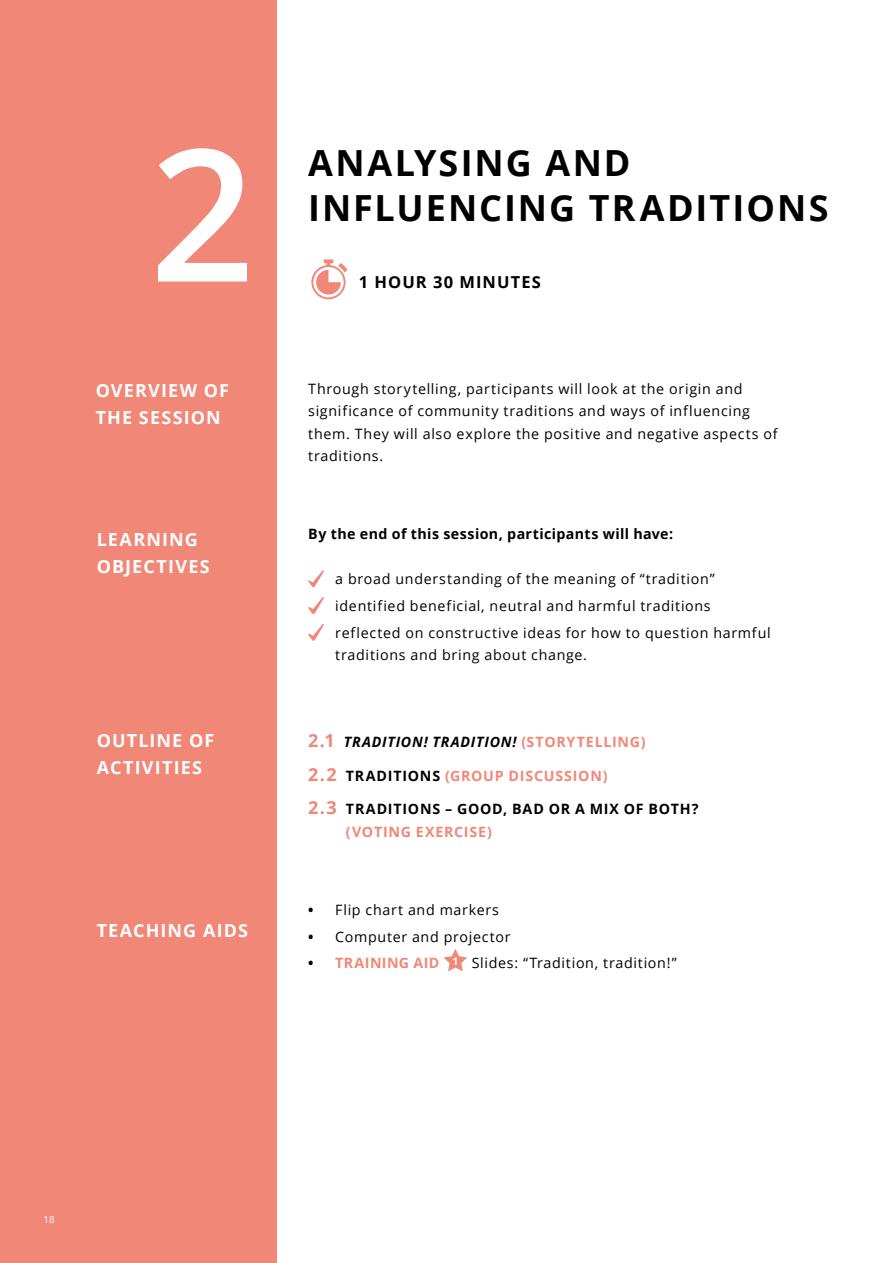
<style>
.page{position:relative;width:893px;height:1263px;background:#fff}
.page>*{position:absolute;margin:0;border:0;box-sizing:border-box;transform-origin:0 0}
.t1{font:600 183.9px "Open Sans";color:#fff}
.t2{font:700 36px/45px "Open Sans";letter-spacing:.055em;color:#000}
.t3{font:700 18px/27px "Open Sans";letter-spacing:.06em;color:#fff}
.t4{font:700 16.5px "Open Sans";letter-spacing:.065em;color:#000}
.t5{font:14.25px/22.5px "Open Sans";letter-spacing:.05em;color:#000}
.t6{font:700 14.25px/22.5px "Open Sans";letter-spacing:.045em;color:#000}
.t7{font:italic 700 14.25px "Open Sans";letter-spacing:.05em;color:#000}
.t8{font:700 14.25px "Open Sans";letter-spacing:.055em;color:#f18777}
.t9{font:9.75px "Open Sans";color:#fff}
.s1{font-style:normal;font-size:18px;color:#f18777}
.s2{font-style:normal;color:#f18777}
.s3{font-size:18px}
.s4{color:#000}
.s5{font-size:18px;color:#f18777}
.s6{color:#f18777}
.s7{font-weight:700}
.s8{font-weight:700;color:#f18777}
</style>
<div class="page">
<div style="left:0;top:0;width:276px;height:1263px;background:#f18777"></div>
<svg style="left:311px;top:259px;width:36px;height:40px"></svg>
<svg style="left:308px;top:570px;width:16px;height:17px"></svg>
<svg style="left:308px;top:597px;width:16px;height:17px"></svg>
<svg style="left:308px;top:624px;width:16px;height:17px"></svg>
<svg style="left:444px;top:949px;width:23px;height:22px"></svg>
<h1 class="t1" style="left:150px;top:89px;width:107px">2</h1>
<h2 class="t2" style="left:308px;top:140px;width:522px">ANALYSING AND<br>INFLUENCING TRADITIONS</h2>
<p class="t4" style="left:359px;top:270px;width:184px">1 HOUR 30 MINUTES</p>
<p class="t3" style="left:96px;top:376px;width:135px">OVERVIEW OF<br>THE SESSION</p>
<p class="t5" style="left:308px;top:377px;width:471px">Through storytelling, participants will look at the origin and significance of community traditions and ways of influencing them. They will also explore the positive and negative aspects of traditions.</p>
<p class="t3" style="left:97px;top:525px;width:114px">LEARNING<br>OBJECTIVES</p>
<p class="t6" style="left:308px;top:522px;width:366px">By the end of this session, participants will have:</p>
<p class="t5" style="left:335px;top:565px;width:437px;line-height:26.7px">a broad understanding of the meaning of “tradition” identified beneficial, neutral and harmful traditions reflected on constructive ideas for how to question harmful</p>
<p class="t5" style="left:335px;top:643px;width:253px">traditions and bring about change.</p>
<p class="t3" style="left:97px;top:727px;width:119px">OUTLINE OF<br>ACTIVITIES</p>
<p class="t7" style="left:308px;top:731px;width:339px"><span class="s1">2.1</span> TRADITION! TRADITION! <span class="s2">(STORYTELLING)</span></p>
<p class="t8" style="left:308px;top:765px;width:301px"><span class="s3">2.2</span> <span class="s4">TRADITIONS</span> (GROUP DISCUSSION)</p>
<p class="t6" style="left:346px;top:797px;width:354px;text-indent:-38px"><span class="s5">2.3</span> TRADITIONS – GOOD, BAD OR A MIX OF BOTH? <span class="s6">(VOTING EXERCISE)</span></p>
<p class="t3" style="left:97px;top:916px;width:153px">TEACHING AIDS</p>
<p class="t5" style="left:308px;top:898px;width:192px"><span class="s7">•</span> Flip chart and markers</p>
<p class="t5" style="left:308px;top:925px;width:204px"><span class="s7">•</span> Computer and projector</p>
<p class="t5" style="left:308px;top:951px;width:370px"><span class="s7">•</span> <span class="s8">TRAINING AID</span> <sup>1</sup> Slides: “Tradition, tradition!”</p>
<p class="t9" style="left:44px;top:1212px;width:13px">18</p>
</div>
